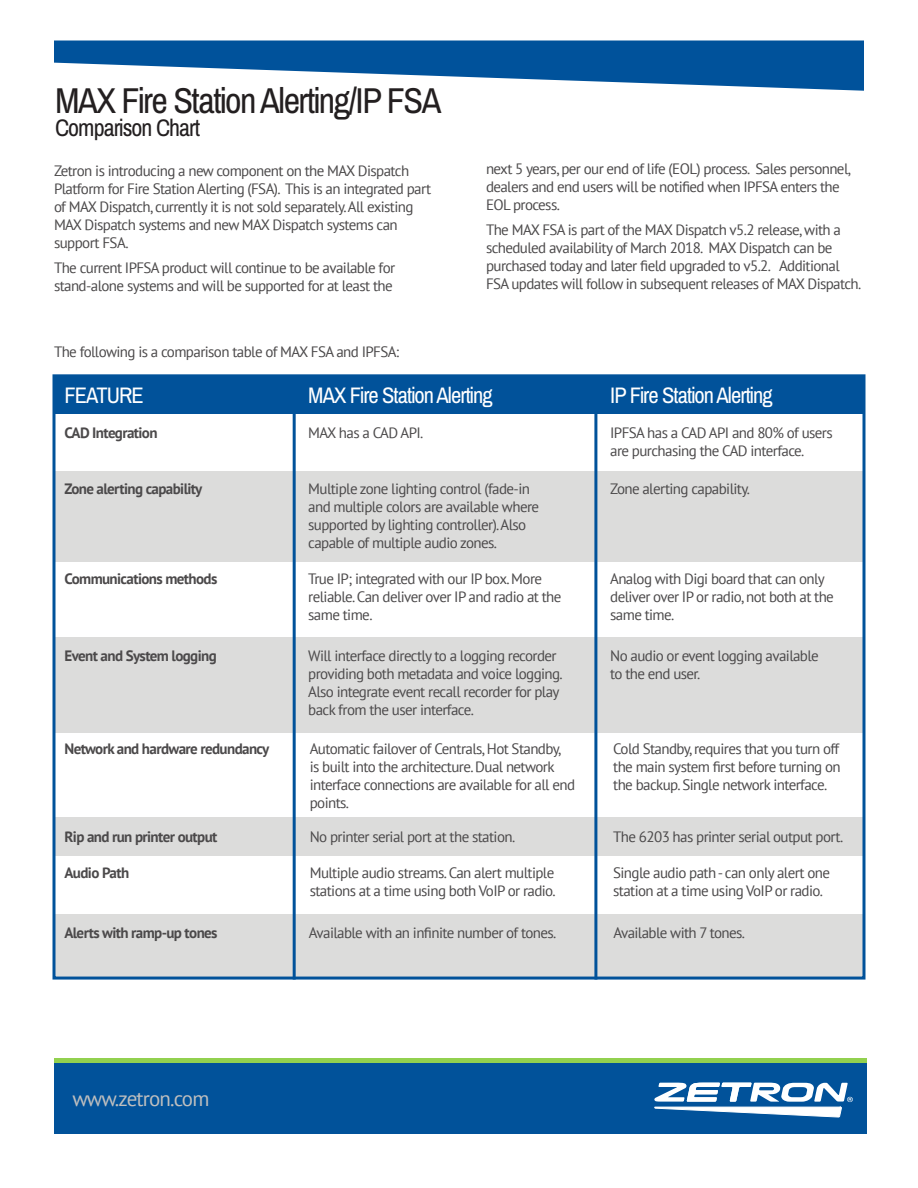
<style>
.page{position:relative;width:918px;height:1188px;background:#fff}
.page>*{position:absolute;margin:0;border:0;box-sizing:border-box;transform-origin:0 0}
.t1{font:36px "Archivo Narrow";letter-spacing:-.04em;color:#231f20}
.t2{font:24px "Archivo Narrow";letter-spacing:-.04em;color:#231f20}
.Subheader{font:22.5px "Archivo Narrow";letter-spacing:-.04em;color:#fff}
.Body_Copy{font:21px "PT Sans";letter-spacing:-.04em;color:#bfbfbf}
.Body_Copy-2{font:15px/18px "PT Sans";letter-spacing:-.04em;color:#4b494a}
.Body_Copy-3{font:700 15px "PT Sans";letter-spacing:-.04em;color:#4b494a}
</style>
<div class="page">
<div style="left:54px;top:376px;width:810px;height:38px;background:#01529a"></div>
<div style="left:54px;top:471px;width:810px;height:91px;background:#dcdcdb"></div>
<div style="left:54px;top:637px;width:810px;height:96px;background:#dcdcdb"></div>
<div style="left:54px;top:818px;width:810px;height:38px;background:#dcdcdb"></div>
<div style="left:54px;top:914px;width:810px;height:64px;background:#dcdcdb"></div>
<div style="left:54px;top:1063px;width:813px;height:71px;background:#01529a"></div>
<div style="left:54px;top:1058px;width:813px;height:5px;background:#92d14f"></div>
<svg style="left:654px;top:1083px;width:199px;height:35px"></svg>
<svg style="left:54px;top:40px;width:810px;height:51px"></svg>
<div style="left:52px;top:374px;width:814px;height:606px;border:3px solid #01529a"></div>
<hr style="left:293px;top:387px;width:3px;height:593px;background:#01529a">
<hr style="left:594px;top:387px;width:3px;height:593px;background:#01529a">
<p class="t1" style="left:55px;top:78px;width:388px">MAX Fire Station Alerting/IP FSA</p>
<p class="t2" style="left:55px;top:113px;width:147px">Comparison Chart</p>
<p class="Body_Copy-2" style="left:54px;top:162px;width:379px">Zetron is introducing a new component on the MAX Dispatch Platform for Fire Station Alerting (FSA). This is an integrated part of MAX Dispatch, currently it is not sold separately. All existing MAX Dispatch systems and new MAX Dispatch systems can support FSA.</p>
<p class="Body_Copy-2" style="left:54px;top:258px;width:343px">The current IPFSA product will continue to be available for stand-alone systems and will be supported for at least the</p>
<p class="Body_Copy-2" style="left:54px;top:342px;width:347px">The following is a comparison table of MAX FSA and IPFSA:</p>
<p class="Body_Copy-2" style="left:486px;top:159px;width:367px">next 5 years, per our end of life (EOL) process. Sales personnel, dealers and end users will be notified when IPFSA enters the<br>EOL process.</p>
<p class="Body_Copy-2" style="left:486px;top:220px;width:377px">The MAX FSA is part of the MAX Dispatch v5.2 release, with a scheduled availability of March 2018. MAX Dispatch can be purchased today and later field upgraded to v5.2. Additional FSA updates will follow in subsequent releases of MAX Dispatch.</p>
<p class="Subheader" style="left:64px;top:381px;width:81px">FEATURE</p>
<p class="Subheader" style="left:308px;top:381px;width:186px">MAX Fire Station Alerting</p>
<p class="Subheader" style="left:610px;top:381px;width:164px">IP Fire Station Alerting</p>
<p class="Body_Copy-3" style="left:64px;top:423px;width:95px">CAD Integration</p>
<p class="Body_Copy-2" style="left:308px;top:424px;width:117px">MAX has a CAD API.</p>
<p class="Body_Copy-2" style="left:610px;top:424px;width:224px">IPFSA has a CAD API and 80% of users are purchasing the CAD interface.</p>
<p class="Body_Copy-3" style="left:64px;top:479px;width:139px">Zone alerting capability</p>
<p class="Body_Copy-2" style="left:308px;top:479px;width:232px">Multiple zone lighting control (fade-in and multiple colors are available where supported by lighting controller). Also capable of multiple audio zones.</p>
<p class="Body_Copy-2" style="left:610px;top:479px;width:141px">Zone alerting capability.</p>
<p class="Body_Copy-3" style="left:64px;top:569px;width:154px">Communications methods</p>
<p class="Body_Copy-2" style="left:308px;top:570px;width:255px">True IP; integrated with our IP box. More reliable. Can deliver over IP and radio at the same time.</p>
<p class="Body_Copy-2" style="left:610px;top:570px;width:225px">Analog with Digi board that can only deliver over IP or radio, not both at the same time.</p>
<p class="Body_Copy-3" style="left:64px;top:646px;width:154px">Event and System logging</p>
<p class="Body_Copy-2" style="left:308px;top:646px;width:256px">Will interface directly to a logging recorder providing both metadata and voice logging.<br>Also integrate event recall recorder for play back from the user interface.</p>
<p class="Body_Copy-2" style="left:610px;top:646px;width:210px">No audio or event logging available to the end user.</p>
<p class="Body_Copy-3" style="left:64px;top:739px;width:206px">Network and hardware redundancy</p>
<p class="Body_Copy-2" style="left:310px;top:739px;width:267px">Automatic failover of Centrals, Hot Standby,<br>is built into the architecture. Dual network interface connections are available for all end points.</p>
<p class="Body_Copy-2" style="left:613px;top:739px;width:229px;text-align:justify">Cold Standby, requires that you turn off the main system first before turning on the backup. Single network interface.</p>
<p class="Body_Copy-3" style="left:64px;top:827px;width:154px">Rip and run printer output</p>
<p class="Body_Copy-2" style="left:310px;top:827px;width:207px">No printer serial port at the station.</p>
<p class="Body_Copy-2" style="left:613px;top:827px;width:232px">The 6203 has printer serial output port.</p>
<p class="Body_Copy-3" style="left:64px;top:863px;width:66px">Audio Path</p>
<p class="Body_Copy-2" style="left:310px;top:864px;width:247px">Multiple audio streams. Can alert multiple stations at a time using both VoIP or radio.</p>
<p class="Body_Copy-2" style="left:613px;top:864px;width:219px">Single audio path - can only alert one station at a time using VoIP or radio.</p>
<p class="Body_Copy-3" style="left:64px;top:922px;width:155px">Alerts with ramp-up tones</p>
<p class="Body_Copy-2" style="left:309px;top:923px;width:249px">Available with an infinite number of tones.</p>
<p class="Body_Copy-2" style="left:613px;top:923px;width:133px">Available with 7 tones.</p>
<p class="Body_Copy" style="left:72px;top:1085px;width:139px">www.zetron.com</p>
</div>
